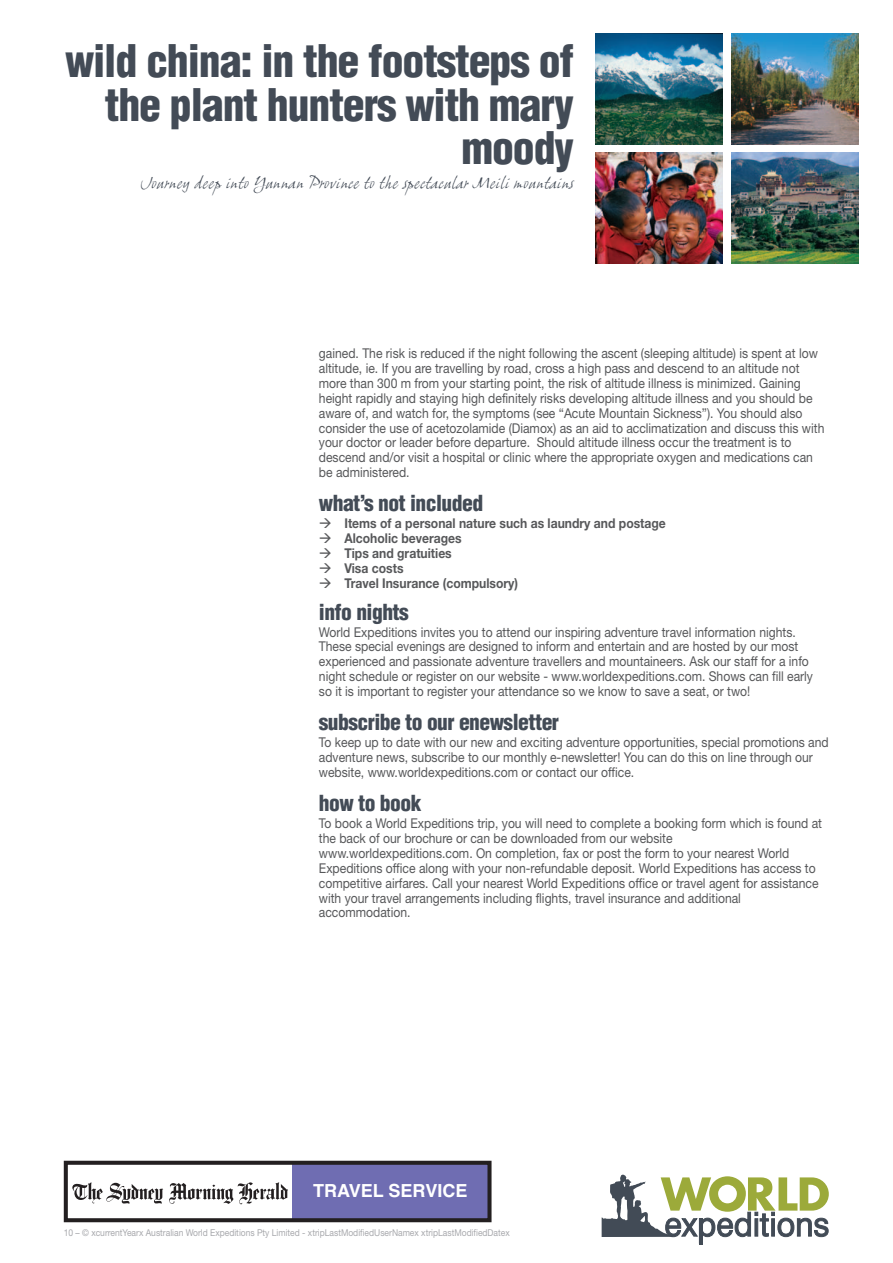
<style>
.page{position:relative;width:893px;height:1263px;background:#fff}
.page>*{position:absolute;margin:0;border:0;box-sizing:border-box;transform-origin:0 0}
.t1{font:900 condensed 43.8px/43.7px "Helvetica";letter-spacing:-.025em;color:#434b56;text-align:right}
.t2{font:900 condensed 21.6px "Helvetica";letter-spacing:-.025em;color:#434b56}
.t3{font:700 18px "Helvetica";color:#fff}
.t4{font:16.2px "Grimshaw Hand ITC Italic";color:#434b56}
.t5{font:13.5px/14.9px "Helvetica Neue";color:#57585a;scale:.9 1}
.t6{font:700 13.5px/14.9px "Helvetica Neue";color:#57585a;scale:.9 1}
.t7{font:9.45px "Helvetica Neue";color:#a8a9ad;scale:.9 1}
</style>
<div class="page">
<svg style="left:601px;top:1174px;width:228px;height:71px"></svg>
<img style="left:595px;top:34px;width:128px;height:110px">
<img style="left:731px;top:34px;width:128px;height:110px">
<img style="left:595px;top:153px;width:128px;height:110px">
<img style="left:731px;top:153px;width:128px;height:110px">
<div style="left:293px;top:1163px;width:195px;height:56px;background:#6f6db2"></div>
<div style="left:64px;top:1161px;width:428px;height:61px;border:4px solid #231f20"></div>
<svg style="left:72px;top:1182px;width:91px;height:22px"></svg>
<svg style="left:169px;top:1182px;width:119px;height:22px"></svg>
<h1 class="t1" style="left:65px;top:43px;width:511px">wild china: in the footsteps of the plant hunters with mary moody</h1>
<p class="t4" style="left:140px;top:173px;width:435px">Journey deep into Yunnan Province to the spectacular Meili mountains</p>
<p class="t5" style="left:319px;top:347px;width:563px">gained. The risk is reduced if the night following the ascent (sleeping altitude) is spent at low altitude, ie. If you are travelling by road, cross a high pass and descend to an altitude not more than 300 m from your starting point, the risk of altitude illness is minimized. Gaining height rapidly and staying high definitely risks developing altitude illness and you should be aware of, and watch for, the symptoms (see “Acute Mountain Sickness”). You should also consider the use of acetozolamide (Diamox) as an aid to acclimatization and discuss this with your doctor or leader before departure. Should altitude illness occur the treatment is to descend and/or visit a hospital or clinic where the appropriate oxygen and medications can be administered.</p>
<h2 class="t2" style="left:319px;top:495px;width:166px">what’s not included</h2>
<p class="t6" style="left:344px;top:517px;width:359px">Items of a personal nature such as laundry and postage<br>Alcoholic beverages<br>Tips and gratuities<br>Visa costs<br>Travel Insurance (compulsory)</p>
<h2 class="t2" style="left:319px;top:603px;width:91px">info nights</h2>
<p class="t5" style="left:319px;top:626px;width:550px">World Expeditions invites you to attend our inspiring adventure travel information nights.<br>These special evenings are designed to inform and entertain and are hosted by our most experienced and passionate adventure travellers and mountaineers. Ask our staff for a info night schedule or register on our website - www.worldexpeditions.com. Shows can fill early so it is important to register your attendance so we know to save a seat, or two!</p>
<h2 class="t2" style="left:319px;top:714px;width:242px">subscribe to our enewsletter</h2>
<p class="t5" style="left:319px;top:736px;width:568px">To keep up to date with our new and exciting adventure opportunities, special promotions and adventure news, subscribe to our monthly e-newsletter! You can do this on line through our website, www.worldexpeditions.com or contact our office.</p>
<h2 class="t2" style="left:319px;top:795px;width:104px">how to book</h2>
<p class="t5" style="left:319px;top:817px;width:561px">To book a World Expeditions trip, you will need to complete a booking form which is found at the back of our brochure or can be downloaded from our website www.worldexpeditions.com. On completion, fax or post the form to your nearest World Expeditions office along with your non-refundable deposit. World Expeditions has access to competitive airfares. Call your nearest World Expeditions office or travel agent for assistance with your travel arrangements including flights, travel insurance and additional accommodation.</p>
<h3 class="t3" style="left:313px;top:1184px;width:156px">TRAVEL SERVICE</h3>
<p class="t7" style="left:64px;top:1230px;width:497px">10 – © xcurrentYearx Australian World Expeditions Pty Limited - xtripLastModifiedUserNamex xtripLastModifiedDatex</p>
</div>
